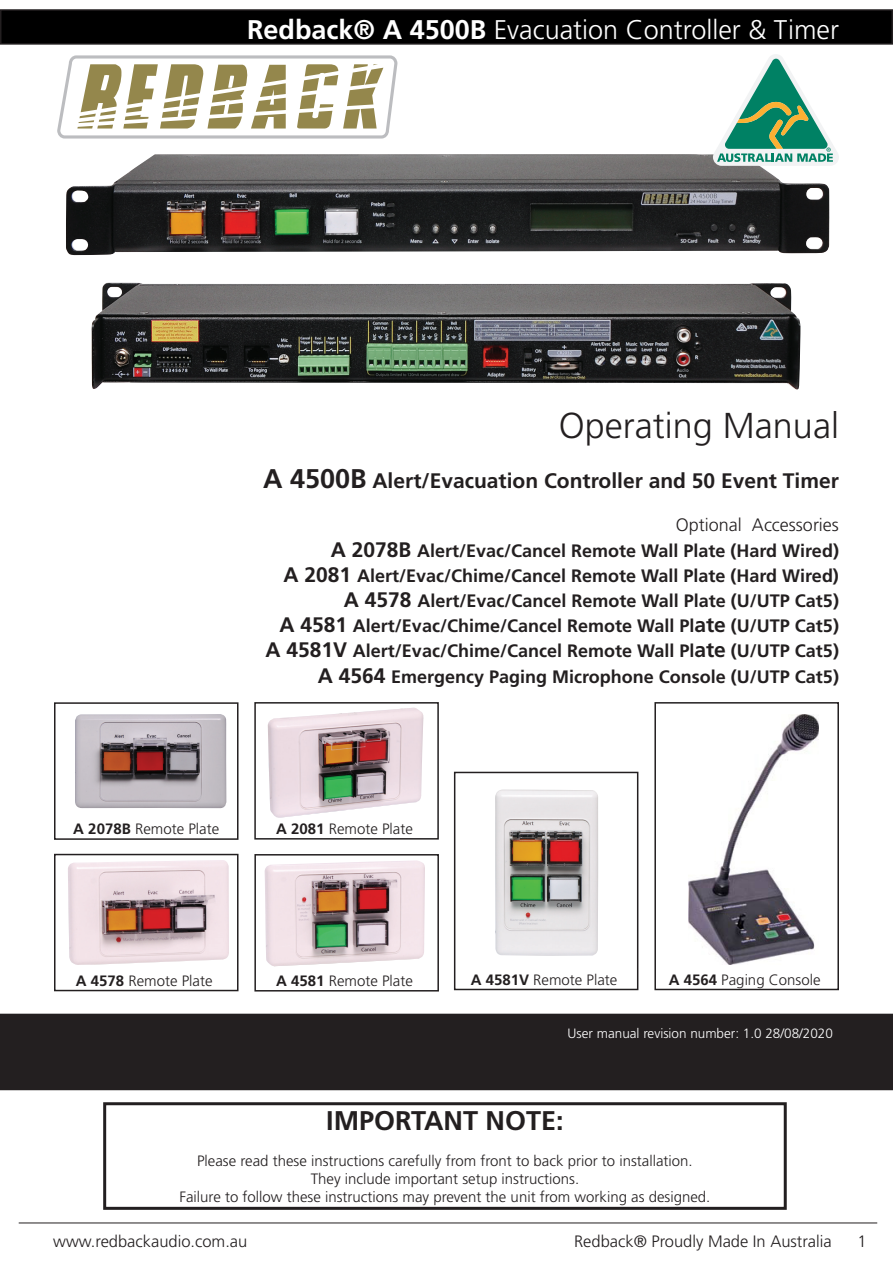
<style>
.page{position:relative;width:893px;height:1263px;background:#fff}
.page>*{position:absolute;margin:0;border:0;box-sizing:border-box;transform-origin:0 0}
.Level_3{font:300 36px "Frutiger LT Std";color:#231f20}
.t1{font:300 27px "Frutiger LT Std";color:#fff}
.t2{font:700 27px "Frutiger LT Std";color:#231f20}
.Level_3-2{font:700 21px "Frutiger LT Std";color:#231f20}
.Level_3-3{font:700 18px "Frutiger LT Std";color:#231f20}
.Level_3-4{font:300 18px "Frutiger LT Std";color:#231f20}
.t3{font:300 16.5px "Frutiger LT Std";color:#231f20}
.t4{font:300 15px "Frutiger LT Std";color:#231f20}
.t5{font:300 13.5px "Frutiger LT Std";color:#fff}
.s1{font-weight:700}
.s2{font-size:27px}
.s3{font-size:21px}
</style>
<div class="page">
<div style="left:1px;top:10px;width:891px;height:34px;background:#000"></div>
<div style="left:0;top:9px;width:893px;height:36px;border:2px solid #231f20"></div>
<hr style="left:19px;top:1222px;width:858px;height:1px;background:#231f20">
<div style="left:103px;top:1102px;width:684px;height:108px;border:3px solid #231f20"></div>
<img style="left:91px;top:282px;width:709px;height:108px">
<img style="left:66px;top:154px;width:764px;height:101px">
<div style="left:54px;top:702px;width:184px;height:138px;border:2px solid #231f20"></div>
<div style="left:54px;top:854px;width:184px;height:137px;border:2px solid #231f20"></div>
<div style="left:254px;top:702px;width:185px;height:137px;border:2px solid #231f20"></div>
<div style="left:254px;top:854px;width:185px;height:137px;border:2px solid #231f20"></div>
<img style="left:75px;top:714px;width:152px;height:95px">
<img style="left:268px;top:708px;width:156px;height:110px">
<img style="left:68px;top:860px;width:161px;height:105px">
<img style="left:265px;top:860px;width:160px;height:107px">
<div style="left:1px;top:1014px;width:891px;height:75px;background:#231f20"></div>
<div style="left:0;top:1014px;width:893px;height:76px;border:2px solid #231f20"></div>
<svg style="left:57px;top:55px;width:341px;height:84px"></svg>
<svg style="left:713px;top:54px;width:126px;height:112px"></svg>
<div style="left:454px;top:772px;width:184px;height:218px;border:2px solid #231f20"></div>
<img style="left:495px;top:789px;width:103px;height:166px">
<div style="left:654px;top:702px;width:185px;height:288px;border:2px solid #231f20"></div>
<img style="left:688px;top:715px;width:131px;height:250px">
<h2 class="t1" style="left:247px;top:14px;width:593px"><span class="s1">Redback® A 4500B</span> Evacuation Controller &amp; Timer</h2>
<p class="Level_3" style="left:559px;top:405px;width:282px">Operating Manual</p>
<p class="Level_3-2" style="left:263px;top:468px;width:577px"><span class="s2">A 4500B</span> Alert/Evacuation Controller and 50 Event Timer</p>
<p class="Level_3-4" style="left:676px;top:515px;width:165px">Optional Accessories</p>
<p class="Level_3-3" style="left:331px;top:540px;width:510px"><span class="s3">A 2078B</span> Alert/Evac/Cancel Remote Wall Plate (Hard Wired)</p>
<p class="Level_3-3" style="left:284px;top:565px;width:557px"><span class="s3">A 2081</span> Alert/Evac/Chime/Cancel Remote Wall Plate (Hard Wired)</p>
<p class="Level_3-3" style="left:344px;top:590px;width:497px"><span class="s3">A 4578</span> Alert/Evac/Cancel Remote Wall Plate (U/UTP Cat5)</p>
<p class="Level_3-3" style="left:279px;top:615px;width:561px"><span class="s3">A 4581</span> Alert/Evac/Chime/Cancel Remote Wall Pl<span class="s3">ate</span> (U/UTP Cat5)</p>
<p class="Level_3-3" style="left:265px;top:640px;width:575px"><span class="s3">A 4581V</span> Alert/Evac/Chime/Cancel Remote Wall Pl<span class="s3">ate</span> (U/UTP Cat5)</p>
<p class="Level_3-3" style="left:318px;top:666px;width:523px"><span class="s3">A 4564</span> Emergency Paging Microphone Console (U/UTP Cat5)</p>
<p class="t4" style="left:73px;top:820px;width:147px"><span class="s1">A 2078B</span> Remote Plate</p>
<p class="t4" style="left:276px;top:820px;width:138px"><span class="s1">A 2081</span> Remote Plate</p>
<p class="t4" style="left:76px;top:972px;width:138px"><span class="s1">A 4578</span> Remote Plate</p>
<p class="t4" style="left:276px;top:972px;width:138px"><span class="s1">A 4581</span> Remote Plate</p>
<p class="t4" style="left:471px;top:971px;width:148px"><span class="s1">A 4581V</span> Remote Plate</p>
<p class="t4" style="left:669px;top:971px;width:153px"><span class="s1">A 4564</span> Paging Console</p>
<p class="t5" style="left:568px;top:1026px;width:267px">User manual revision number: 1.0 28/08/2020</p>
<p class="t2" style="left:326px;top:1105px;width:239px">IMPORTANT NOTE:</p>
<p class="t4" style="left:197px;top:1153px;width:497px">Please read these instructions carefully from front to back prior to installation.</p>
<p class="t4" style="left:311px;top:1171px;width:270px">They include important setup instructions.</p>
<p class="t4" style="left:179px;top:1189px;width:532px">Failure to follow these instructions may prevent the unit from working as designed.</p>
<p class="t3" style="left:53px;top:1231px;width:196px">www.redbackaudio.com.au</p>
<p class="t3" style="left:574px;top:1232px;width:259px">Redback® Proudly Made In Australia</p>
<p class="t3" style="left:857px;top:1232px;width:11px">1</p>
</div>
